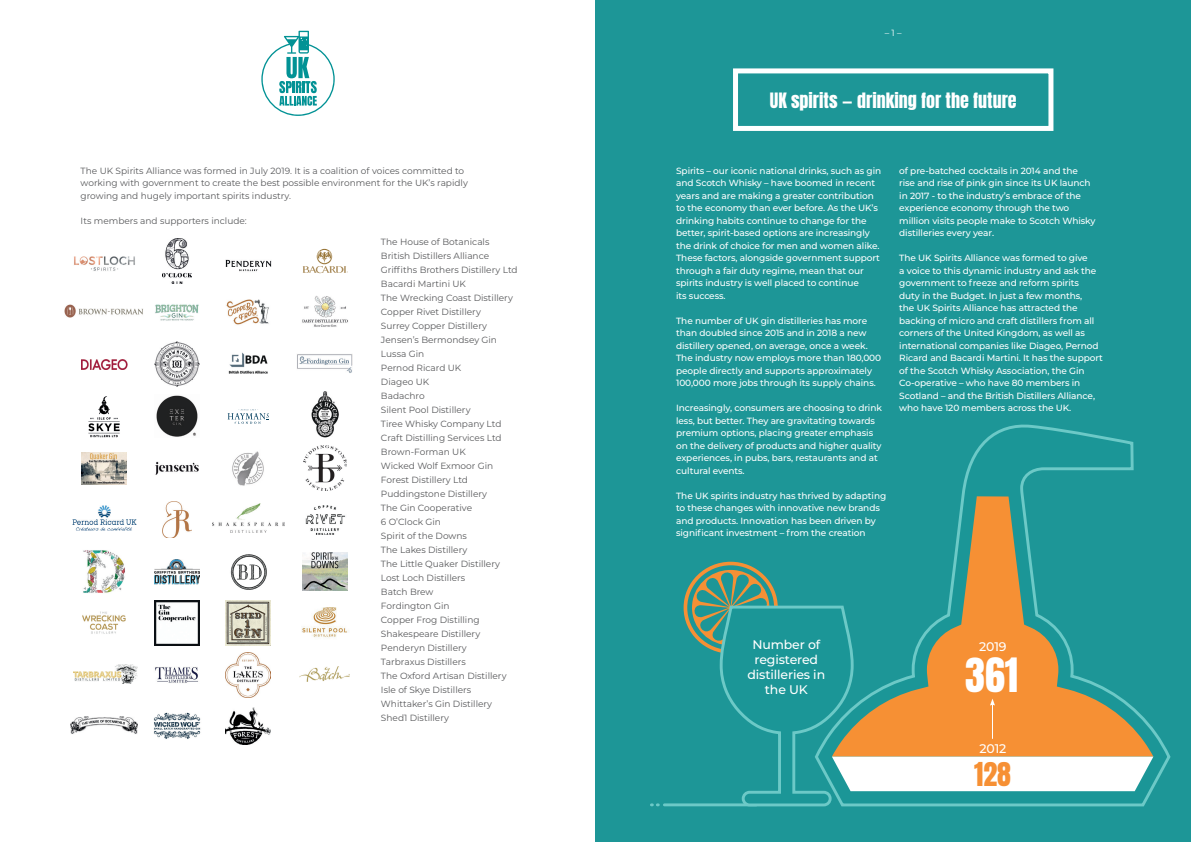
<style>
.page{position:relative;width:1191px;height:842px;background:#fff}
.page>*{position:absolute;margin:0;border:0;box-sizing:border-box;transform-origin:0 0}
.t1{font:40.2px "Anton";color:#fff}
.t2{font:28px "Anton";color:#f69034}
.t3{font:18px "Anton";color:#fff}
.Body_Copy{font:500 12.5px/15.1px "Montserrat";letter-spacing:-.01em;color:#fff;text-align:center}
.Body_Copy-2{font:500 9px/12.5px "Montserrat";letter-spacing:-.01em;color:#fff}
.Body_Copy-3{font:9px/12.5px "Montserrat";color:#57585a}
.Body_Copy-4{font:9px "Montserrat";color:#fff}
</style>
<div class="page">
<div style="left:595px;top:0;width:596px;height:842px;background:#1d9697"></div>
<svg style="left:961px;top:424px;width:210px;height:365px"></svg>
<svg style="left:953px;top:496px;width:200px;height:66px"></svg>
<hr style="left:664px;top:803px;width:92px;height:3px;background:#6cc9c7">
<svg style="left:651px;top:803px;width:7px;height:3px"></svg>
<svg style="left:733px;top:68px;width:321px;height:63px"></svg>
<svg style="left:683px;top:562px;width:470px;height:245px"></svg>
<img style="left:74px;top:256px;width:61px;height:15px">
<img style="left:162px;top:238px;width:29px;height:46px">
<img style="left:226px;top:259px;width:45px;height:13px">
<svg style="left:302px;top:249px;width:46px;height:24px"></svg>
<img style="left:65px;top:305px;width:78px;height:13px">
<img style="left:155px;top:304px;width:44px;height:17px">
<img style="left:226px;top:299px;width:43px;height:26px">
<img style="left:302px;top:296px;width:46px;height:31px">
<img style="left:82px;top:360px;width:45px;height:10px">
<img style="left:154px;top:342px;width:46px;height:44px">
<img style="left:228px;top:352px;width:40px;height:22px">
<img style="left:297px;top:354px;width:55px;height:19px">
<img style="left:88px;top:396px;width:32px;height:42px">
<img style="left:156px;top:395px;width:42px;height:42px">
<img style="left:311px;top:392px;width:28px;height:45px">
<svg style="left:228px;top:409px;width:41px;height:15px"></svg>
<img style="left:82px;top:453px;width:45px;height:31px">
<img style="left:155px;top:462px;width:44px;height:13px">
<img style="left:232px;top:451px;width:32px;height:35px">
<img style="left:303px;top:445px;width:44px;height:46px">
<img style="left:72px;top:505px;width:64px;height:25px">
<img style="left:162px;top:501px;width:29px;height:37px">
<img style="left:213px;top:504px;width:71px;height:28px">
<img style="left:305px;top:505px;width:41px;height:29px">
<img style="left:83px;top:550px;width:42px;height:43px">
<img style="left:154px;top:559px;width:46px;height:25px">
<img style="left:230px;top:554px;width:37px;height:35px">
<img style="left:302px;top:553px;width:46px;height:37px">
<img style="left:82px;top:612px;width:44px;height:22px">
<img style="left:154px;top:600px;width:46px;height:46px">
<img style="left:226px;top:601px;width:45px;height:44px">
<img style="left:301px;top:607px;width:47px;height:31px">
<img style="left:74px;top:665px;width:63px;height:19px">
<img style="left:155px;top:667px;width:43px;height:16px">
<img style="left:226px;top:652px;width:45px;height:45px">
<img style="left:300px;top:667px;width:49px;height:14px">
<img style="left:71px;top:716px;width:66px;height:18px">
<img style="left:153px;top:713px;width:48px;height:26px">
<img style="left:226px;top:708px;width:45px;height:37px">
<svg style="left:261px;top:31px;width:74px;height:85px"></svg>
<p class="Body_Copy-3" style="left:81px;top:164px;width:389px">The UK Spirits Alliance was formed in July 2019. It is a coalition of voices committed to working with government to create the best possible environment for the UK’s rapidly growing and hugely important spirits industry.</p>
<p class="Body_Copy-3" style="left:81px;top:214px;width:168px">Its members and supporters include:</p>
<p class="Body_Copy-3" style="left:381px;top:235px;width:110px">The House of Botanicals</p>
<p class="Body_Copy-3" style="left:381px;top:249px;width:110px">British Distillers Alliance</p>
<p class="Body_Copy-3" style="left:381px;top:263px;width:138px">Griffiths Brothers Distillery Ltd</p>
<p class="Body_Copy-3" style="left:381px;top:277px;width:86px">Bacardi Martini UK</p>
<p class="Body_Copy-3" style="left:381px;top:291px;width:133px">The Wrecking Coast Distillery</p>
<p class="Body_Copy-3" style="left:381px;top:305px;width:101px">Copper Rivet Distillery</p>
<p class="Body_Copy-3" style="left:381px;top:319px;width:107px">Surrey Copper Distillery</p>
<p class="Body_Copy-3" style="left:381px;top:333px;width:118px">Jensen’s Bermondsey Gin</p>
<p class="Body_Copy-3" style="left:381px;top:347px;width:45px">Lussa Gin</p>
<p class="Body_Copy-3" style="left:381px;top:361px;width:82px">Pernod Ricard UK</p>
<p class="Body_Copy-3" style="left:381px;top:375px;width:50px">Diageo UK</p>
<p class="Body_Copy-3" style="left:381px;top:389px;width:45px">Badachro</p>
<p class="Body_Copy-3" style="left:381px;top:403px;width:91px">Silent Pool Distillery</p>
<p class="Body_Copy-3" style="left:381px;top:417px;width:122px">Tiree Whisky Company Ltd</p>
<p class="Body_Copy-3" style="left:381px;top:431px;width:122px">Craft Distilling Services Ltd</p>
<p class="Body_Copy-3" style="left:381px;top:445px;width:86px">Brown-Forman UK</p>
<p class="Body_Copy-3" style="left:381px;top:459px;width:114px">Wicked Wolf Exmoor Gin</p>
<p class="Body_Copy-3" style="left:381px;top:473px;width:88px">Forest Distillery Ltd</p>
<p class="Body_Copy-3" style="left:381px;top:487px;width:108px">Puddingstone Distillery</p>
<p class="Body_Copy-3" style="left:381px;top:501px;width:93px">The Gin Cooperative</p>
<p class="Body_Copy-3" style="left:381px;top:515px;width:61px">6 O’Clock Gin</p>
<p class="Body_Copy-3" style="left:381px;top:529px;width:87px">Spirit of the Downs</p>
<p class="Body_Copy-3" style="left:381px;top:543px;width:88px">The Lakes Distillery</p>
<p class="Body_Copy-3" style="left:381px;top:557px;width:120px">The Little Quaker Distillery</p>
<p class="Body_Copy-3" style="left:381px;top:571px;width:86px">Lost Loch Distillers</p>
<p class="Body_Copy-3" style="left:381px;top:585px;width:54px">Batch Brew</p>
<p class="Body_Copy-3" style="left:381px;top:599px;width:70px">Fordington Gin</p>
<p class="Body_Copy-3" style="left:381px;top:613px;width:100px">Copper Frog Distilling</p>
<p class="Body_Copy-3" style="left:381px;top:627px;width:101px">Shakespeare Distillery</p>
<p class="Body_Copy-3" style="left:381px;top:641px;width:87px">Penderyn Distillery</p>
<p class="Body_Copy-3" style="left:381px;top:655px;width:86px">Tarbraxus Distillers</p>
<p class="Body_Copy-3" style="left:381px;top:669px;width:127px">The Oxford Artisan Distillery</p>
<p class="Body_Copy-3" style="left:381px;top:683px;width:92px">Isle of Skye Distillers</p>
<p class="Body_Copy-3" style="left:381px;top:697px;width:113px">Whittaker’s Gin Distillery</p>
<p class="Body_Copy-3" style="left:381px;top:711px;width:70px">Shed1 Distillery</p>
<p class="Body_Copy-4" style="left:884px;top:26px;width:18px">– 1 –</p>
<p class="t3" style="left:770px;top:91px;width:248px">UK spirits – drinking for the future</p>
<p class="Body_Copy-2" style="left:676px;top:164px;width:207px">Spirits – our iconic national drinks, such as gin and Scotch Whisky – have boomed in recent years and are making a greater contribution to the economy than ever before. As the UK’s drinking habits continue to change for the better, spirit-based options are increasingly the drink of choice for men and women alike.<br>These factors, alongside government support through a fair duty regime, mean that our spirits industry is well placed to continue</p>
<p class="Body_Copy-2" style="left:676px;top:289px;width:51px">its success.</p>
<p class="Body_Copy-2" style="left:676px;top:314px;width:206px">The number of UK gin distilleries has more than doubled since 2015 and in 2018 a new distillery opened, on average, once a week.<br>The industry now employs more than 180,000 people directly and supports approximately 100,000 more jobs through its supply chains.</p>
<p class="Body_Copy-2" style="left:676px;top:401px;width:207px">Increasingly, consumers are choosing to drink less, but better. They are gravitating towards premium options, placing greater emphasis on the delivery of products and higher quality experiences, in pubs, bars, restaurants and at cultural events.</p>
<p class="Body_Copy-2" style="left:676px;top:489px;width:212px">The UK spirits industry has thrived by adapting to these changes with innovative new brands and products. Innovation has been driven by significant investment – from the creation</p>
<p class="Body_Copy-2" style="left:899px;top:164px;width:198px">of pre-batched cocktails in 2014 and the rise and rise of pink gin since its UK launch in 2017 - to the industry’s embrace of the experience economy through the two million visits people make to Scotch Whisky distilleries every year.</p>
<p class="Body_Copy-2" style="left:899px;top:251px;width:205px">The UK Spirits Alliance was formed to give<br>a voice to this dynamic industry and ask the government to freeze and reform spirits<br>duty in the Budget. In just a few months,<br>the UK Spirits Alliance has attracted the backing of micro and craft distillers from all corners of the United Kingdom, as well as international companies like Diageo, Pernod Ricard and Bacardi Martini. It has the support of the Scotch Whisky Association, the Gin Co-operative – who have 80 members in Scotland – and the British Distillers Alliance, who have 120 members across the UK.</p>
<p class="Body_Copy" style="left:747px;top:636px;width:79px">Number of registered distilleries in the UK</p>
<p class="Body_Copy" style="left:979px;top:638px;width:29px">2019</p>
<p class="t1" style="left:965px;top:655px;width:54px">361</p>
<p class="Body_Copy" style="left:979px;top:741px;width:28px">2012</p>
<p class="t2" style="left:974px;top:760px;width:38px">128</p>
</div>
